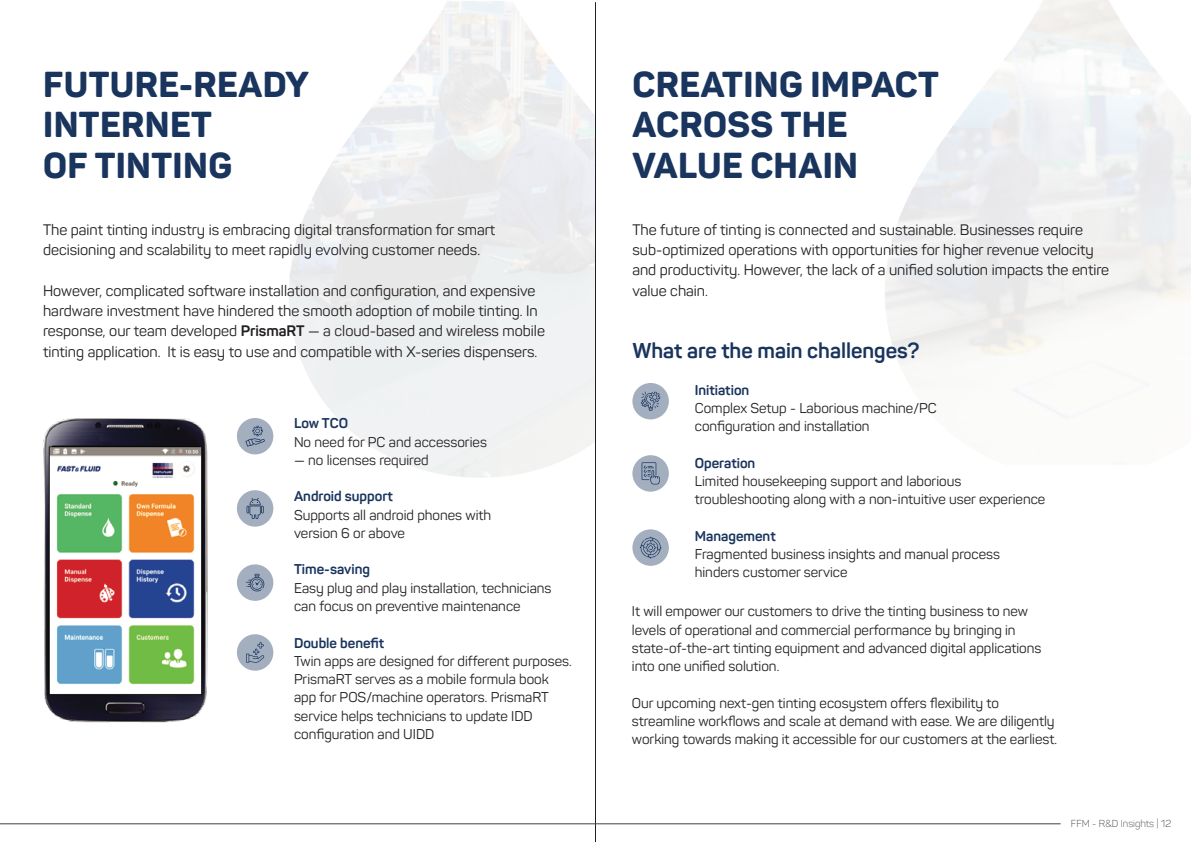
<style>
.page{position:relative;width:1191px;height:842px;background:#fff}
.page>*{position:absolute;margin:0;border:0;box-sizing:border-box;transform-origin:0 0}
.t1{font:800 35.6px/40.6px "Panton";letter-spacing:.01em;color:#19345d}
.t2{font:700 21.2px "Panton";color:#19345d}
.t3{font:15px/20.2px "Panton";color:#231f20}
.t4{font:14px/18.3px "Panton";color:#231f20}
.t5{font:700 14px "Panton";color:#19345d}
.t6{font:300 10px "Panton";color:#414042}
.s1{font-weight:700}
</style>
<div class="page">
<hr style="left:595px;top:2px;width:1px;height:840px;background:#231f20">
<hr style="left:0;top:823px;width:1060px;height:1px;background:#414042">
<svg style="left:632px;top:529px;width:37px;height:37px"></svg>
<svg style="left:640px;top:537px;width:21px;height:21px"></svg>
<div style="left:632px;top:383px;width:37px;height:36px;background:#a3aebe;border-radius:50%"></div>
<svg style="left:632px;top:455px;width:37px;height:37px"></svg>
<svg style="left:641px;top:462px;width:18px;height:22px"></svg>
<svg style="left:641px;top:392px;width:19px;height:19px"></svg>
<img style="left:43px;top:418px;width:165px;height:305px">
<svg style="left:237px;top:564px;width:36px;height:37px"></svg>
<div style="left:237px;top:634px;width:36px;height:37px;background:#a3aebe;border-radius:50%"></div>
<div style="left:237px;top:418px;width:36px;height:36px;background:#a3aebe;border-radius:50%"></div>
<div style="left:237px;top:490px;width:36px;height:37px;background:#a3aebe;border-radius:50%"></div>
<svg style="left:246px;top:498px;width:18px;height:21px"></svg>
<svg style="left:246px;top:574px;width:18px;height:17px"></svg>
<svg style="left:246px;top:642px;width:18px;height:21px"></svg>
<svg style="left:245px;top:426px;width:20px;height:21px"></svg>
<h1 class="t1" style="left:43px;top:64px;width:267px">FUTURE-READY<br>INTERNET<br>OF TINTING</h1>
<p class="t3" style="left:43px;top:220px;width:454px">The paint tinting industry is embracing digital transformation for smart decisioning and scalability to meet rapidly evolving customer needs.</p>
<p class="t3" style="left:43px;top:280px;width:503px">However, complicated software installation and configuration, and expensive hardware investment have hindered the smooth adoption of mobile tinting. In response, our team developed <span class="s1">PrismaRT</span> — a cloud-based and wireless mobile tinting application. It is easy to use and compatible with X-series dispensers.</p>
<p class="t5" style="left:294px;top:415px;width:55px">Low TCO</p>
<p class="t4" style="left:294px;top:432px;width:194px">No need for PC and accessories</p>
<p class="t4" style="left:294px;top:451px;width:136px">— no licenses required</p>
<p class="t5" style="left:294px;top:488px;width:100px">Android support</p>
<p class="t4" style="left:294px;top:505px;width:199px">Supports all android phones with version 6 or above</p>
<p class="t5" style="left:294px;top:561px;width:77px">Time-saving</p>
<p class="t4" style="left:294px;top:579px;width:259px">Easy plug and play installation, technicians can focus on preventive maintenance</p>
<p class="t5" style="left:294px;top:634px;width:92px">Double benefit</p>
<p class="t4" style="left:294px;top:652px;width:279px">Twin apps are designed for different purposes.<br>PrismaRT serves as a mobile formula book app for POS/machine operators. PrismaRT service helps technicians to update IDD configuration and UIDD</p>
<h1 class="t1" style="left:632px;top:64px;width:308px">CREATING IMPACT<br>ACROSS THE<br>VALUE CHAIN</h1>
<p class="t3" style="left:632px;top:220px;width:478px">The future of tinting is connected and sustainable. Businesses require sub-optimized operations with opportunities for higher revenue velocity and productivity. However, the lack of a unified solution impacts the entire value chain.</p>
<h2 class="t2" style="left:632px;top:338px;width:288px">What are the main challenges?</h2>
<p class="t5" style="left:695px;top:381px;width:56px">Initiation</p>
<p class="t4" style="left:695px;top:399px;width:243px">Complex Setup - Laborious machine/PC configuration and installation</p>
<p class="t5" style="left:695px;top:454px;width:62px">Operation</p>
<p class="t4" style="left:695px;top:472px;width:352px">Limited housekeeping support and laborious troubleshooting along with a non-intuitive user experience</p>
<p class="t5" style="left:695px;top:527px;width:82px">Management</p>
<p class="t4" style="left:695px;top:545px;width:307px">Fragmented business insights and manual process hinders customer service</p>
<p class="t4" style="left:632px;top:602px;width:411px">It will empower our customers to drive the tinting business to new levels of operational and commercial performance by bringing in state-of-the-art tinting equipment and advanced digital applications into one unified solution.</p>
<p class="t4" style="left:632px;top:694px;width:426px">Our upcoming next-gen tinting ecosystem offers flexibility to streamline workflows and scale at demand with ease. We are diligently working towards making it accessible for our customers at the earliest.</p>
<p class="t6" style="left:1070px;top:817px;width:102px">FFM - R&amp;D Insights | 12</p>
</div>
